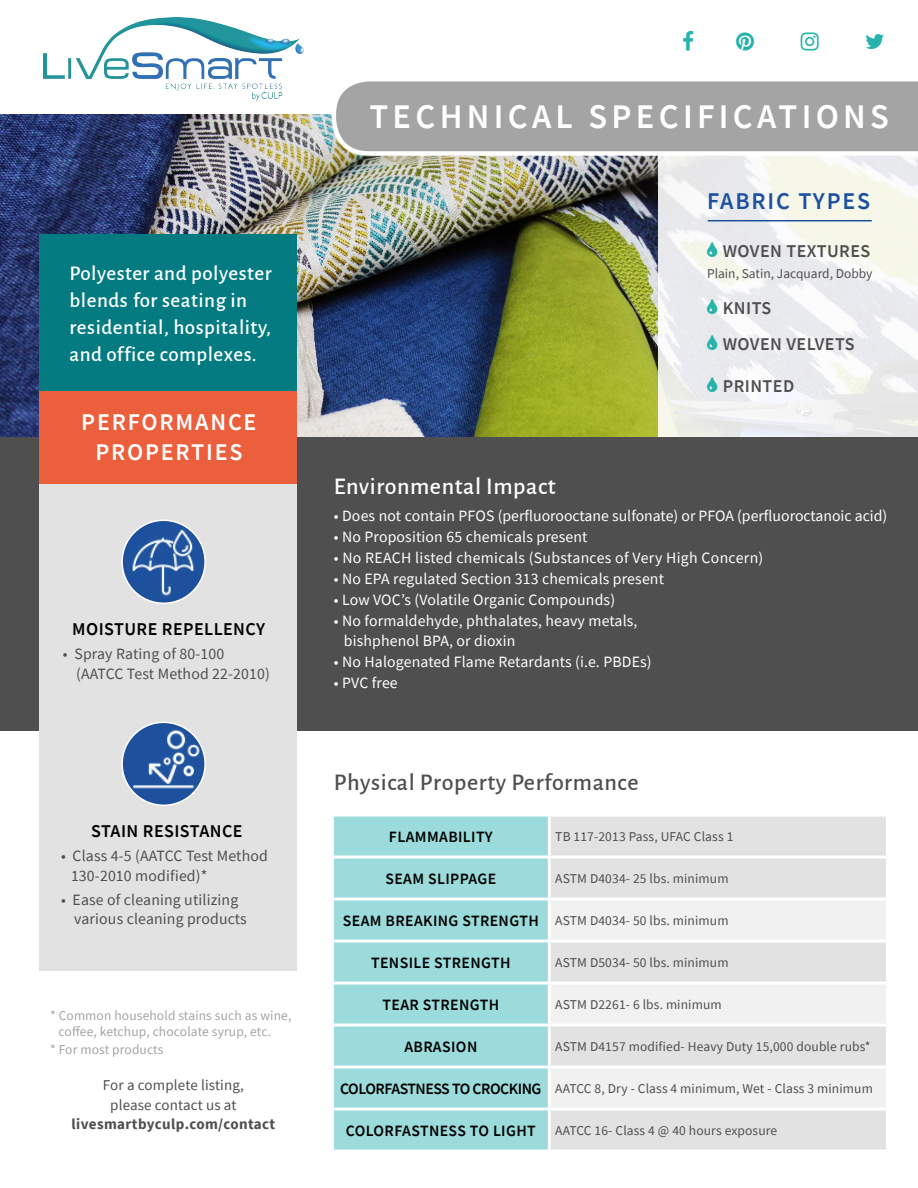
<style>
.page{position:relative;width:918px;height:1188px;background:#fff}
.page>*{position:absolute;margin:0;border:0;box-sizing:border-box;transform-origin:0 0}
.t1{font:600 34.5px "Source Sans Pro";letter-spacing:.125em;color:#fff}
.t2{font:500 24px "Alegreya Sans";letter-spacing:.025em;color:#4f4f4f}
.t3{font:600 24px/30px "Source Sans Pro";letter-spacing:.075em;color:#fff;text-align:center}
.t4{font:500 24px "Alegreya Sans";letter-spacing:.025em;color:#fff}
.t5{font:600 24px "Source Sans Pro";letter-spacing:.075em;color:#1d519d}
.t6{font:500 21px/27px "Alegreya Sans";letter-spacing:.025em;color:#fff}
.t7{font:600 18px/36px "Source Sans Pro";letter-spacing:.025em;color:#4f4f4f}
.t8{font:600 18px "Source Sans Pro";letter-spacing:.025em;color:#000}
.t9{font:15.75px/19.5px "Source Sans Pro";letter-spacing:.01em;color:#fff}
.t10{font:15.75px/19.5px "Source Sans Pro";letter-spacing:.01em;color:#4f4f4f}
.t11{font:600 15.75px "Source Sans Pro";letter-spacing:.025em;color:#000}
.t12{font:15px/19.5px "Source Sans Pro";letter-spacing:.01em;color:#4f4f4f;text-align:center}
.t13{font:700 15px "Source Sans Pro";letter-spacing:.025em;color:#4f4f4f}
.t14{font:13.5px "Source Sans Pro";letter-spacing:.01em;color:#4f4f4f}
.t15{font:13.5px/16.5px "Source Sans Pro";letter-spacing:.01em;color:#a4a4a4}
.s1{font-weight:600;font-size:15.75px;color:#000}
</style>
<div class="page">
<img style="left:0;top:115px;width:659px;height:322px">
<div style="left:659px;top:115px;width:259px;height:322px;background:linear-gradient(to right,#edeef0,#f1f2ee)"></div>
<div style="left:0;top:437px;width:918px;height:294px;background:#4f4f4f"></div>
<img style="left:44px;top:18px;width:260px;height:83px">
<div style="left:334px;top:817px;width:214px;height:333px;background:#9cdbdb"></div>
<div style="left:551px;top:817px;width:335px;height:333px;background:#e2e2e2"></div>
<svg style="left:551px;top:901px;width:335px;height:207px;fill:#f1f1f2"></svg>
<hr style="left:331px;top:856px;width:218px;height:3px;background:#fff">
<hr style="left:549px;top:856px;width:340px;height:3px;background:#fff">
<hr style="left:331px;top:898px;width:218px;height:3px;background:#fff">
<hr style="left:549px;top:898px;width:340px;height:3px;background:#fff">
<hr style="left:331px;top:940px;width:218px;height:3px;background:#fff">
<hr style="left:549px;top:940px;width:340px;height:3px;background:#fff">
<hr style="left:331px;top:982px;width:218px;height:3px;background:#fff">
<hr style="left:549px;top:982px;width:340px;height:3px;background:#fff">
<hr style="left:331px;top:1024px;width:218px;height:3px;background:#fff">
<hr style="left:549px;top:1024px;width:340px;height:3px;background:#fff">
<hr style="left:331px;top:1066px;width:218px;height:3px;background:#fff">
<hr style="left:549px;top:1066px;width:340px;height:3px;background:#fff">
<hr style="left:331px;top:1108px;width:218px;height:3px;background:#fff">
<hr style="left:549px;top:1108px;width:340px;height:3px;background:#fff">
<div style="left:40px;top:470px;width:257px;height:500px;background:#e2e2e2"></div>
<div style="left:40px;top:391px;width:257px;height:93px;background:#eb5f3c"></div>
<svg style="left:122px;top:520px;width:83px;height:83px"></svg>
<div style="left:121px;top:520px;width:85px;height:84px;border:2px solid #fff;border-radius:50%"></div>
<div style="left:122px;top:722px;width:83px;height:83px;background:#1d519d;border-radius:50%"></div>
<div style="left:121px;top:722px;width:85px;height:84px;border:2px solid #fff;border-radius:50%"></div>
<img style="left:128px;top:527px;width:71px;height:71px">
<img style="left:131px;top:723px;width:71px;height:72px">
<hr style="left:708px;top:220px;width:164px;height:1px;background:#1d519d">
<svg style="left:332px;top:81px;width:586px;height:75px;background:#ababaa"></svg>
<div style="left:40px;top:235px;width:257px;height:156px;background:#047b81"></div>
<svg style="left:707px;top:242px;width:10px;height:15px"></svg>
<svg style="left:707px;top:299px;width:10px;height:15px"></svg>
<svg style="left:707px;top:335px;width:10px;height:15px"></svg>
<svg style="left:707px;top:377px;width:10px;height:15px"></svg>
<h3 class="t6" style="left:69px;top:259px;width:204px">Polyester and polyester blends for seating in residential, hospitality, and office complexes.</h3>
<h2 class="t3" style="left:81px;top:407px;width:177px">PERFORMANCE<br>PROPERTIES</h2>
<p class="t8" style="left:72px;top:617px;width:194px">MOISTURE REPELLENCY</p>
<p class="t10" style="left:76px;top:644px;width:195px;text-indent:-13px">• Spray Rating of 80-100 (AATCC Test Method 22-2010)</p>
<p class="t8" style="left:91px;top:819px;width:153px">STAIN RESISTANCE</p>
<p class="t10" style="left:71px;top:846px;width:198px;text-indent:-10px">• Class 4-5 (AATCC Test Method<br>130-2010 modified)*</p>
<p class="t10" style="left:74px;top:890px;width:174px;text-indent:-13px">• Ease of cleaning utilizing various cleaning products</p>
<p class="t15" style="left:59px;top:1007px;width:234px;text-indent:-9px">* Common household stains such as wine, coffee, ketchup, chocolate syrup, etc.</p>
<p class="t15" style="left:50px;top:1041px;width:115px">* For most products</p>
<p class="t12" style="left:103px;top:1075px;width:142px">For a complete listing, please contact us at</p>
<p class="t13" style="left:72px;top:1114px;width:205px">livesmartbyculp.com/contact</p>
<h1 class="t1" style="left:369px;top:94px;width:521px">TECHNICAL SPECIFICATIONS</h1>
<h2 class="t5" style="left:707px;top:185px;width:165px">FABRIC TYPES</h2>
<p class="t7" style="left:723px;top:233px;width:149px">WOVEN TEXTURES</p>
<p class="t14" style="left:707px;top:265px;width:167px">Plain, Satin, Jacquard, Dobby</p>
<p class="t7" style="left:723px;top:290px;width:133px">KNITS<br>WOVEN VELVETS</p>
<p class="t7" style="left:723px;top:368px;width:73px">PRINTED</p>
<h2 class="t4" style="left:334px;top:469px;width:223px">Environmental Impact</h2>
<p class="t9" style="left:334px;top:506px;width:555px">• Does not contain PFOS (perfluorooctane sulfonate) or PFOA (perfluoroctanoic acid)</p>
<p class="t9" style="left:334px;top:527px;width:255px">• No Proposition 65 chemicals present</p>
<p class="t9" style="left:334px;top:548px;width:431px">• No REACH listed chemicals (Substances of Very High Concern)</p>
<p class="t9" style="left:334px;top:569px;width:332px">• No EPA regulated Section 313 chemicals present</p>
<p class="t9" style="left:334px;top:590px;width:283px">• Low VOC’s (Volatile Organic Compounds)</p>
<p class="t9" style="left:344px;top:611px;width:295px;text-indent:-10px">• No formaldehyde, phthalates, heavy metals, bishphenol BPA, or dioxin</p>
<p class="t9" style="left:334px;top:651px;width:319px">• No Halogenated Flame Retardants (i.e. PBDEs)</p>
<p class="t9" style="left:334px;top:672px;width:65px">• PVC free</p>
<h2 class="t2" style="left:334px;top:765px;width:306px">Physical Property Performance</h2>
<p class="t11" style="left:389px;top:826px;width:105px">FLAMMABILITY</p>
<p class="t14" style="left:555px;top:828px;width:180px">TB 117-2013 Pass, UFAC Class 1</p>
<p class="t11" style="left:385px;top:868px;width:112px">SEAM SLIPPAGE</p>
<p class="t14" style="left:555px;top:870px;width:175px">ASTM D4034- 25 lbs. minimum</p>
<p class="t14" style="left:343px;top:912px;width:387px"><span class="s1">SEAM BREAKING STRENGTH</span> ASTM D4034- 50 lbs. minimum</p>
<p class="t11" style="left:371px;top:952px;width:141px">TENSILE STRENGTH</p>
<p class="t14" style="left:555px;top:954px;width:175px">ASTM D5034- 50 lbs. minimum</p>
<p class="t11" style="left:383px;top:994px;width:118px">TEAR STRENGTH</p>
<p class="t14" style="left:555px;top:996px;width:168px">ASTM D2261- 6 lbs. minimum</p>
<p class="t11" style="left:404px;top:1036px;width:74px">ABRASION</p>
<p class="t14" style="left:555px;top:1038px;width:317px">ASTM D4157 modified- Heavy Duty 15,000 double rubs*</p>
<p class="t14" style="left:340px;top:1080px;width:534px"><span class="s1">COLORFASTNESS TO CROCKING</span> AATCC 8, Dry - Class 4 minimum, Wet - Class 3 minimum</p>
<p class="t14" style="left:346px;top:1122px;width:433px"><span class="s1">COLORFASTNESS TO LIGHT</span> AATCC 16- Class 4 @ 40 hours exposure</p>
</div>
